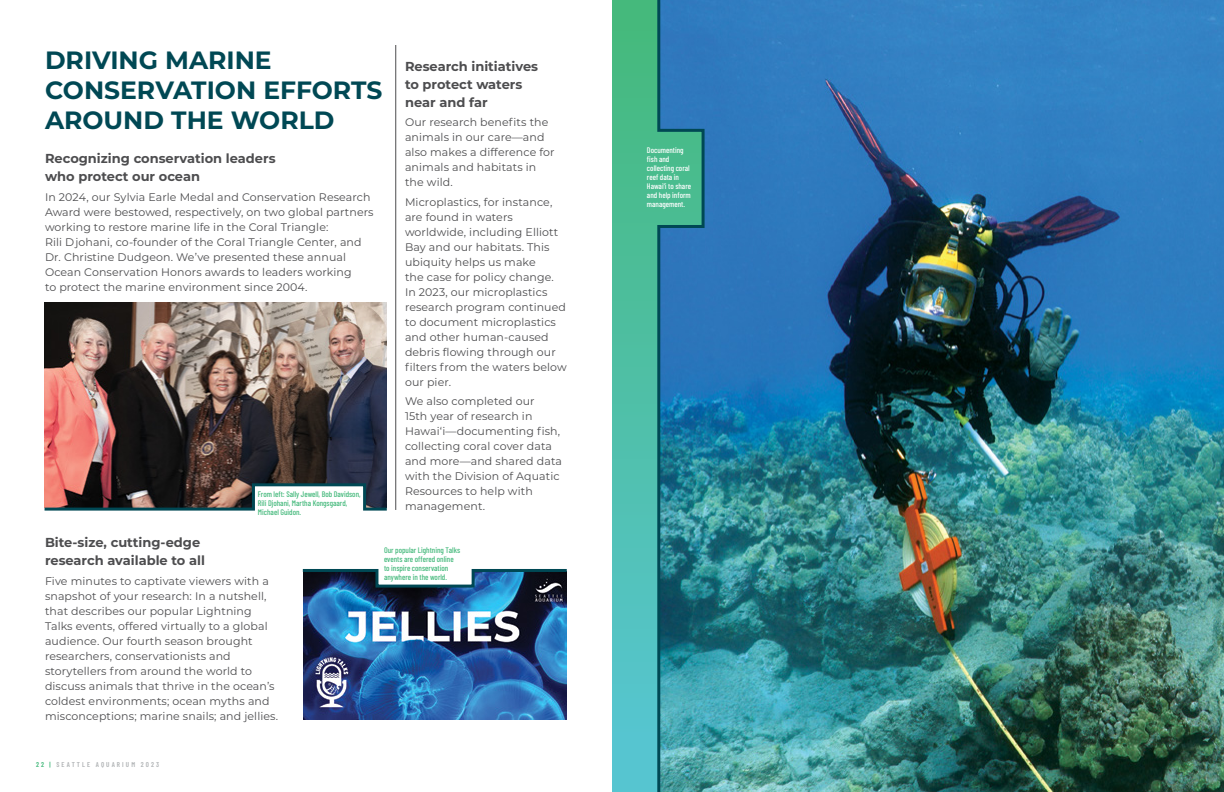
<style>
.page{position:relative;width:1224px;height:792px;background:#fff}
.page>*{position:absolute;margin:0;border:0;box-sizing:border-box;transform-origin:0 0}
.t1{font:700 25px/30px "Montserrat";color:#004854}
.t2{font:700 13px/18px "Montserrat";color:#4d4d4f}
.t3{font:11px/15px "Montserrat";letter-spacing:.01em;color:#4d4d4f}
.t4{font:500 8px/9px "Barlow Condensed";color:#45b97c}
.t5{font:500 8px/9px "Barlow Condensed";color:#fff}
.t6{font:600 7px "Barlow Condensed";letter-spacing:.3em;color:#b1b4b6}
.s1{color:#45b97c}
</style>
<div class="page">
<img style="left:45px;top:302px;width:342px;height:180px">
<img style="left:303px;top:589px;width:264px;height:131px">
<div style="left:612px;top:0;width:577px;height:792px;background:linear-gradient(to bottom,#45b979,#58c6d5)"></div>
<img style="left:706px;top:0;width:518px;height:792px">
<hr style="left:396px;top:45px;width:1px;height:465px;background:#4d4d4f">
<img style="left:656px;top:0;width:50px;height:792px">
<img style="left:44px;top:482px;width:343px;height:29px">
<svg style="left:302px;top:569px;width:265px;height:20px;background:#244864"></svg>
<div style="left:382px;top:541px;width:85px;height:42px;background:#fff"></div>
<h1 class="t1" style="left:45px;top:44px;width:339px">DRIVING MARINE<br>CONSERVATION EFFORTS<br>AROUND THE WORLD</h1>
<p class="t2" style="left:45px;top:149px;width:232px">Recognizing conservation leaders who protect our ocean</p>
<p class="t3" style="left:45px;top:189px;width:330px">In 2024, our Sylvia Earle Medal and Conservation Research Award were bestowed, respectively, on two global partners working to restore marine life in the Coral Triangle:<br>Rili Djohani, co-founder of the Coral Triangle Center, and Dr. Christine Dudgeon. We’ve presented these annual Ocean Conservation Honors awards to leaders working<br>to protect the marine environment since 2004.</p>
<p class="t4" style="left:258px;top:489px;width:104px">From left: Sally Jewell, Bob Davidson,<br>Rili Djohani, Martha Kongsgaard,<br>Michael Guidon.</p>
<p class="t2" style="left:405px;top:56px;width:135px">Research initiatives to protect waters near and far</p>
<p class="t3" style="left:405px;top:114px;width:151px">Our research benefits the animals in our care—and also makes a difference for animals and habitats in the wild.</p>
<p class="t3" style="left:405px;top:194px;width:163px">Microplastics, for instance, are found in waters worldwide, including Elliott<br>Bay and our habitats. This ubiquity helps us make<br>the case for policy change.<br>In 2023, our microplastics research program continued to document microplastics and other human-caused debris flowing through our filters from the waters below our pier.</p>
<p class="t3" style="left:405px;top:393px;width:159px">We also completed our<br>15th year of research in<br>Hawai‘i—documenting fish, collecting coral cover data and more—and shared data with the Division of Aquatic<br>Resources to help with management.</p>
<p class="t2" style="left:45px;top:533px;width:161px">Bite-size, cutting-edge research available to all</p>
<p class="t3" style="left:45px;top:573px;width:235px">Five minutes to captivate viewers with a snapshot of your research: In a nutshell, that describes our popular Lightning Talks events, offered virtually to a global audience. Our fourth season brought researchers, conservationists and storytellers from around the world to discuss animals that thrive in the ocean’s coldest environments; ocean myths and misconceptions; marine snails; and jellies.</p>
<p class="t6" style="left:36px;top:759px;width:125px"><span class="s1">22 |</span> SEATTLE AQUARIUM 2023</p>
<p class="t4" style="left:384px;top:545px;width:78px">Our popular Lightning Talks events are offered online to inspire conservation anywhere in the world.</p>
<p class="t5" style="left:647px;top:145px;width:46px">Documenting fish and collecting coral reef data in<br>Hawai‘i to share and help inform management.</p>
</div>
